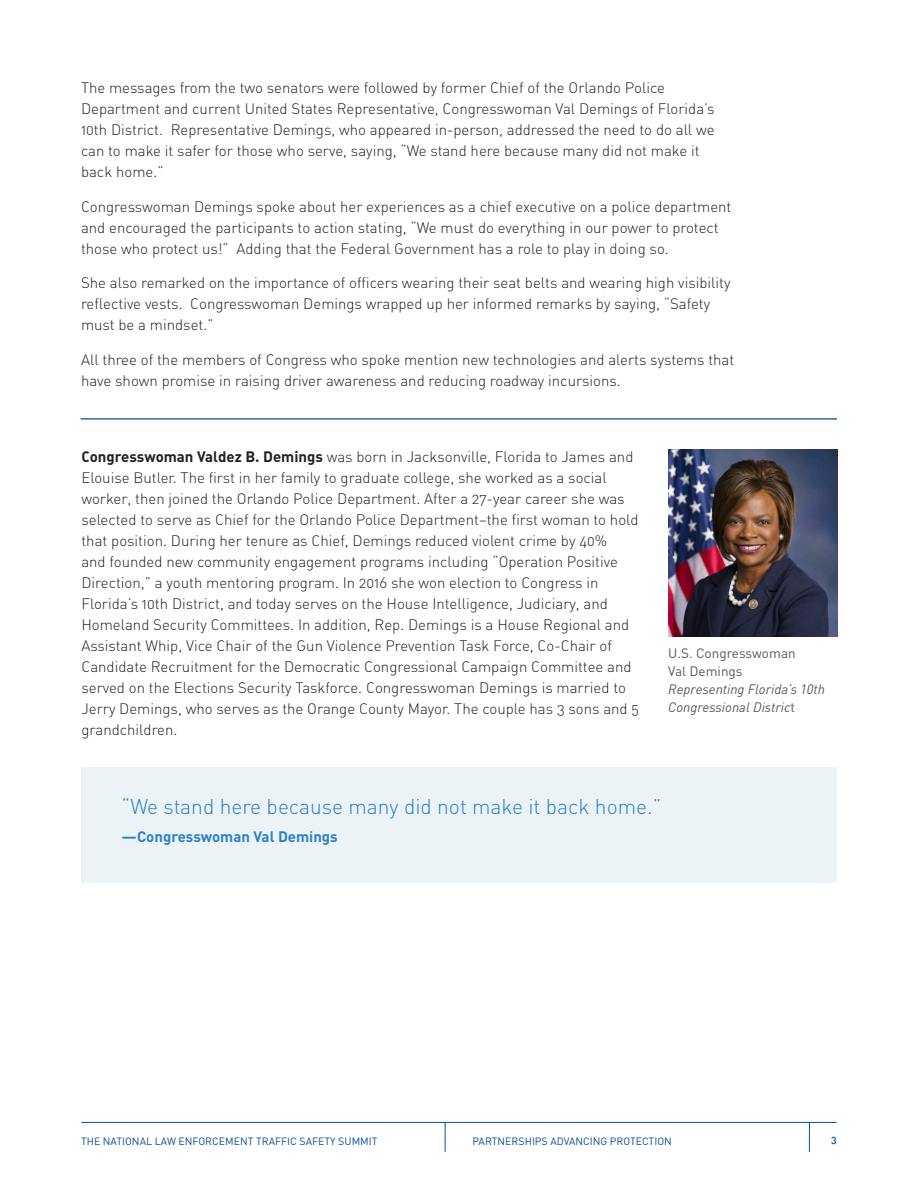
<style>
.page{position:relative;width:918px;height:1188px;background:#fff}
.page>*{position:absolute;margin:0;border:0;box-sizing:border-box;transform-origin:0 0}
.Body{font:21px "DIN Light Alternate";color:#2e81c4}
.Body-2{font:15px/21px "DIN Light Alternate";color:#231f20}
.Body-3{font:700 15px "DIN";color:#2e81c4}
.Body-4{font:italic 13.5px/18px "DIN";color:#57585a}
.t1{font:10.5px "DIN";color:#0b4d91}
.t2{font:10.5px "DIN Medium Alternate";color:#0b4d91}
.s1{font-family:"DIN Bold Alternate"}
.s2{font-style:normal}
</style>
<div class="page">
<hr style="left:81px;top:1122px;width:756px;height:1px;background:#0b4d91">
<hr style="left:445px;top:1122px;width:1px;height:30px;background:#0b4d91">
<hr style="left:809px;top:1122px;width:1px;height:30px;background:#0b4d91">
<div style="left:81px;top:767px;width:756px;height:116px;background:#ebf3f7"></div>
<hr style="left:81px;top:418px;width:756px;height:2px;background:#0b4d91">
<img style="left:668px;top:450px;width:169px;height:186px">
<p class="Body-2" style="left:81px;top:77px;width:635px">The messages from the two senators were followed by former Chief of the Orlando Police Department and current United States Representative, Congresswoman Val Demings of Florida’s 10th District. Representative Demings, who appeared in-person, addressed the need to do all we can to make it safer for those who serve, saying, “We stand here because many did not make it back home.”</p>
<p class="Body-2" style="left:81px;top:196px;width:652px">Congresswoman Demings spoke about her experiences as a chief executive on a police department and encouraged the participants to action stating, “We must do everything in our power to protect those who protect us!” Adding that the Federal Government has a role to play in doing so.</p>
<p class="Body-2" style="left:81px;top:272px;width:651px">She also remarked on the importance of officers wearing their seat belts and wearing high visibility reflective vests. Congresswoman Demings wrapped up her informed remarks by saying, “Safety must be a mindset.”</p>
<p class="Body-2" style="left:81px;top:349px;width:655px">All three of the members of Congress who spoke mention new technologies and alerts systems that have shown promise in raising driver awareness and reducing roadway incursions.</p>
<p class="Body-2" style="left:81px;top:446px;width:559px"><span class="s1">Congresswoman Valdez B. Demings</span> was born in Jacksonville, Florida to James and Elouise Butler. The first in her family to graduate college, she worked as a social worker, then joined the Orlando Police Department. After a 27-year career she was selected to serve as Chief for the Orlando Police Department–the first woman to hold that position. During her tenure as Chief, Demings reduced violent crime by 40%<br>and founded new community engagement programs including “Operation Positive Direction,” a youth mentoring program. In 2016 she won election to Congress in Florida’s 10th District, and today serves on the House Intelligence, Judiciary, and Homeland Security Committees. In addition, Rep. Demings is a House Regional and Assistant Whip, Vice Chair of the Gun Violence Prevention Task Force, Co-Chair of Candidate Recruitment for the Democratic Congressional Campaign Committee and served on the Elections Security Taskforce. Congresswoman Demings is married to Jerry Demings, who serves as the Orange County Mayor. The couple has 3 sons and 5 grandchildren.</p>
<p class="Body-4" style="left:668px;top:644px;width:158px"><span class="s2">U.S. Congresswoman<br>Val Demings<br></span>Representing Florida’s 10th<br>Congressional Distric<span class="s2">t</span></p>
<p class="Body" style="left:122px;top:794px;width:541px">“We stand here because many did not make it back home.”</p>
<p class="Body-3" style="left:122px;top:827px;width:218px">—Congresswoman Val Demings</p>
<p class="t1" style="left:81px;top:1134px;width:298px">THE NATIONAL LAW ENFORCEMENT TRAFFIC SAFETY SUMMIT</p>
<p class="t1" style="left:472px;top:1134px;width:201px">PARTNERSHIPS ADVANCING PROTECTION</p>
<p class="t2" style="left:831px;top:1133px;width:7px">3</p>
</div>
